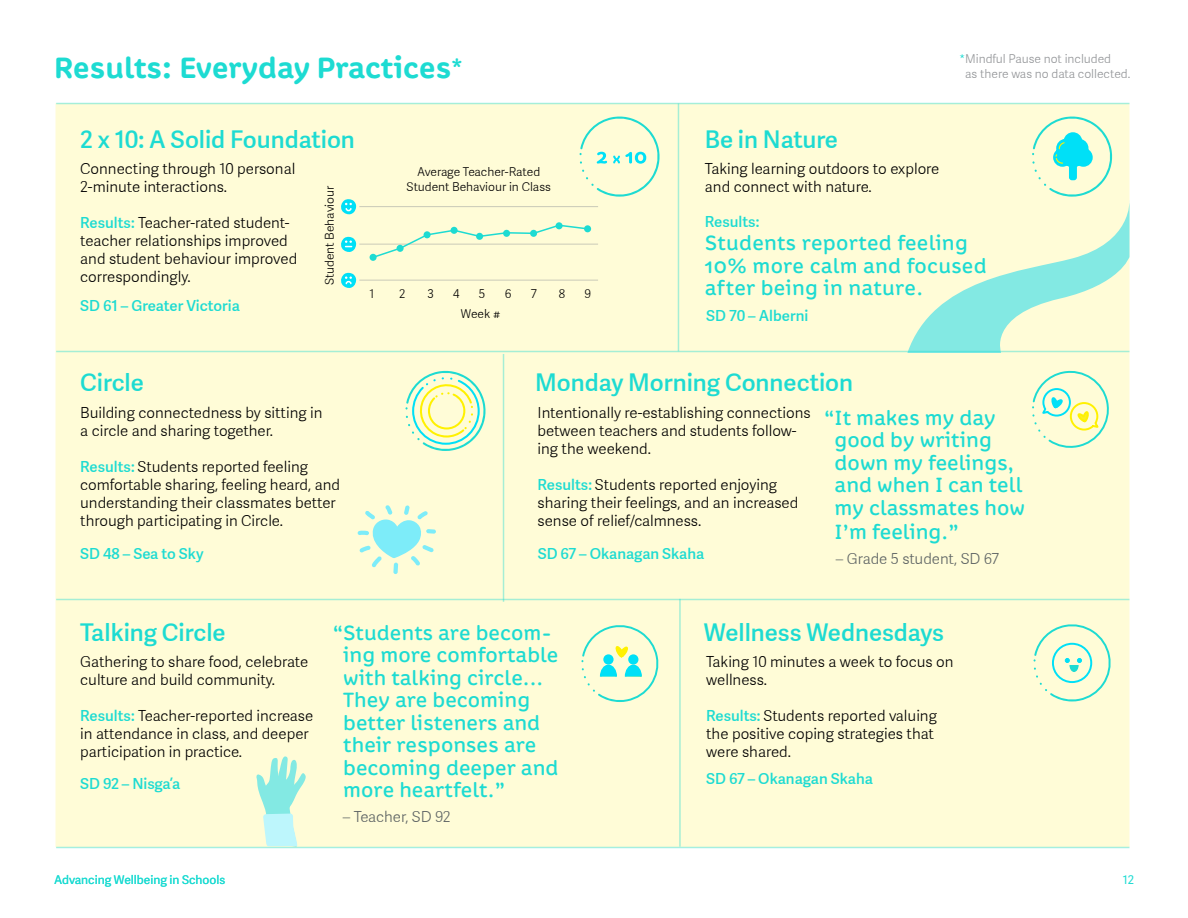
<style>
.page{position:relative;width:1188px;height:918px;background:#fff}
.page>*{position:absolute;margin:0;border:0;box-sizing:border-box;transform-origin:0 0}
.t1{font:700 30px "Colette";color:#1ddbd2}
.t2{font:600 24px "Adelle Sans";color:#1ddbd2}
.t3{font:21px/22.5px "Colette";color:#1ddbd2}
.t4{font:300 15px/18px "Adelle Sans";color:#000}
.t5{font:600 15px "Adelle Sans";color:#1ddbd2}
.t6{font:300 15px "Adelle Sans";letter-spacing:-.005em;color:#5e6464}
.t7{font:300 12px/15px "Adelle Sans";color:#000;text-align:center}
.t8{font:300 12px/15px "Adelle Sans";color:#939598}
.t9{font:12px "Adelle Sans";color:#1ddbd2}
.s1{font-size:24px}
.s2{font-weight:600;color:#1ddbd2}
.s3{color:#1ddbd2}
</style>
<div class="page">
<div style="left:51px;top:99px;width:1083px;height:753px;background:#fffcd7;border:4px solid #fff"></div>
<svg style="left:256px;top:756px;width:50px;height:91px"></svg>
<svg style="left:580px;top:116px;width:80px;height:81px"></svg>
<svg style="left:405px;top:370px;width:81px;height:81px"></svg>
<svg style="left:357px;top:505px;width:79px;height:69px"></svg>
<hr style="left:359px;top:280px;width:239px;height:1px;background:#939598">
<hr style="left:359px;top:244px;width:239px;height:1px;background:#939598">
<hr style="left:359px;top:206px;width:239px;height:1px;background:#939598">
<svg style="left:371px;top:224px;width:218px;height:33px"></svg>
<div style="left:370px;top:254px;width:7px;height:7px;background:#1ddbd2;border-radius:50%"></div>
<div style="left:397px;top:245px;width:7px;height:7px;background:#1ddbd2;border-radius:50%"></div>
<div style="left:424px;top:231px;width:7px;height:7px;background:#1ddbd2;border-radius:50%"></div>
<div style="left:451px;top:227px;width:7px;height:7px;background:#1ddbd2;border-radius:50%"></div>
<div style="left:476px;top:233px;width:7px;height:7px;background:#1ddbd2;border-radius:50%"></div>
<div style="left:503px;top:230px;width:7px;height:7px;background:#1ddbd2;border-radius:50%"></div>
<div style="left:530px;top:230px;width:7px;height:7px;background:#1ddbd2;border-radius:50%"></div>
<div style="left:556px;top:222px;width:7px;height:7px;background:#1ddbd2;border-radius:50%"></div>
<div style="left:584px;top:225px;width:7px;height:7px;background:#1ddbd2;border-radius:50%"></div>
<svg style="left:341px;top:272px;width:15px;height:16px"></svg>
<svg style="left:341px;top:236px;width:15px;height:16px"></svg>
<svg style="left:341px;top:199px;width:15px;height:16px"></svg>
<svg style="left:907px;top:115px;width:226px;height:238px"></svg>
<svg style="left:1032px;top:370px;width:77px;height:78px"></svg>
<hr style="left:56px;top:351px;width:1073px;height:1px;background:#1ddbd2">
<hr style="left:678px;top:104px;width:1px;height:247px;background:#1ddbd2">
<hr style="left:503px;top:354px;width:1px;height:248px;background:#1ddbd2">
<hr style="left:679px;top:599px;width:2px;height:248px;background:#1ddbd2">
<hr style="left:56px;top:599px;width:1073px;height:1px;background:#1ddbd2">
<hr style="left:56px;top:103px;width:1073px;height:1px;background:#1ddbd2">
<hr style="left:56px;top:847px;width:1073px;height:1px;background:#1ddbd2">
<svg style="left:581px;top:625px;width:78px;height:77px"></svg>
<svg style="left:1034px;top:624px;width:77px;height:77px"></svg>
<p class="t1" style="left:54px;top:47px;width:410px">Results: Everyday Practices<span class="s1">*</span></p>
<p class="t2" style="left:80px;top:125px;width:276px">2 x 10: A Solid Foundation</p>
<p class="t4" style="left:80px;top:160px;width:217px">Connecting through 10 personal<br>2-minute interactions.</p>
<p class="t4" style="left:80px;top:214px;width:219px"><span class="s2">Results:</span> Teacher-rated student&shy;teacher relationships improved and student behaviour improved correspondingly.</p>
<p class="t5" style="left:80px;top:297px;width:161px">SD 61 – Greater Victoria</p>
<p class="t7" style="left:322px;top:285px;width:101px;rotate:-90deg">Student Behaviour</p>
<p class="t7" style="left:407px;top:164px;width:146px">Average Teacher-Rated<br>Student Behaviour in Class</p>
<p class="t7" style="left:370px;top:287px;width:6px">1</p>
<p class="t7" style="left:399px;top:287px;width:8px">2</p>
<p class="t7" style="left:427px;top:287px;width:8px">3</p>
<p class="t7" style="left:453px;top:287px;width:8px">4</p>
<p class="t7" style="left:479px;top:287px;width:8px">5</p>
<p class="t7" style="left:505px;top:287px;width:8px">6</p>
<p class="t7" style="left:531px;top:287px;width:8px">7</p>
<p class="t7" style="left:559px;top:287px;width:8px">8</p>
<p class="t7" style="left:585px;top:287px;width:8px">9</p>
<p class="t7" style="left:461px;top:306px;width:41px">Week #</p>
<p class="t2" style="left:705px;top:125px;width:135px">Be in Nature</p>
<p class="t4" style="left:705px;top:160px;width:236px">Taking learning outdoors to explore and connect with nature.</p>
<p class="t8" style="left:965px;top:51px;width:167px;text-indent:-6px"><span class="s3">*</span>Mindful Pause not included<br>as there was no data collected.</p>
<p class="t5" style="left:705px;top:213px;width:56px">Results:</p>
<p class="t3" style="left:705px;top:231px;width:283px">Students reported feeling<br>10% more calm and focused after being in nature.</p>
<p class="t5" style="left:706px;top:307px;width:104px">SD 70 – Alberni</p>
<p class="t2" style="left:80px;top:369px;width:65px">Circle</p>
<p class="t2" style="left:535px;top:369px;width:320px">Monday Morning Connection</p>
<p class="t4" style="left:80px;top:403px;width:244px">Building connectedness by sitting in a circle and sharing together.</p>
<p class="t4" style="left:80px;top:457px;width:261px"><span class="s2">Results:</span> Students reported feeling comfortable sharing, feeling heard, and understanding their classmates better through participating in Circle.</p>
<p class="t5" style="left:80px;top:545px;width:125px">SD 48 – Sea to Sky</p>
<p class="t4" style="left:538px;top:403px;width:275px">Intentionally re-establishing connections between teachers and students follow&shy;ing the weekend.</p>
<p class="t4" style="left:538px;top:475px;width:262px"><span class="s2">Results:</span> Students reported enjoying sharing their feelings, and an increased sense of relief/calmness.</p>
<p class="t5" style="left:538px;top:545px;width:168px">SD 67 – Okanagan Skaha</p>
<p class="t3" style="left:835px;top:406px;width:192px;text-indent:-11px">“It makes my day good by writing down my feelings, and when I can tell my classmates how<br>I’m feeling.”</p>
<p class="t6" style="left:836px;top:550px;width:165px">– Grade 5 student, SD 67</p>
<p class="t2" style="left:80px;top:618px;width:147px">Talking Circle</p>
<p class="t4" style="left:80px;top:653px;width:230px">Gathering to share food, celebrate culture and build community.</p>
<p class="t4" style="left:80px;top:707px;width:235px"><span class="s2">Results:</span> Teacher-reported increase in attendance in class, and deeper participation in practice.</p>
<p class="t5" style="left:80px;top:775px;width:102px">SD 92 – Nisga’a</p>
<p class="t3" style="left:343px;top:621px;width:217px;text-indent:-11px">“Students are becom&shy;ing more comfortable with talking circle...<br>They are becoming better listeners and their responses are becoming deeper and more heartfelt.”</p>
<p class="t6" style="left:343px;top:808px;width:109px">– Teacher, SD 92</p>
<p class="t2" style="left:704px;top:618px;width:242px">Wellness Wednesdays</p>
<p class="t4" style="left:706px;top:653px;width:249px">Taking 10 minutes a week to focus on wellness.</p>
<p class="t4" style="left:706px;top:707px;width:232px"><span class="s2">Results:</span> Students reported valuing</p>
<p class="t4" style="left:706px;top:725px;width:229px">the positive coping strategies that</p>
<p class="t4" style="left:706px;top:743px;width:86px">were shared.</p>
<p class="t5" style="left:706px;top:770px;width:168px">SD 67 – Okanagan Skaha</p>
<p class="t9" style="left:54px;top:871px;width:173px">Advancing Wellbeing in Schools</p>
<p class="t9" style="left:1123px;top:871px;width:13px">12</p>
</div>
